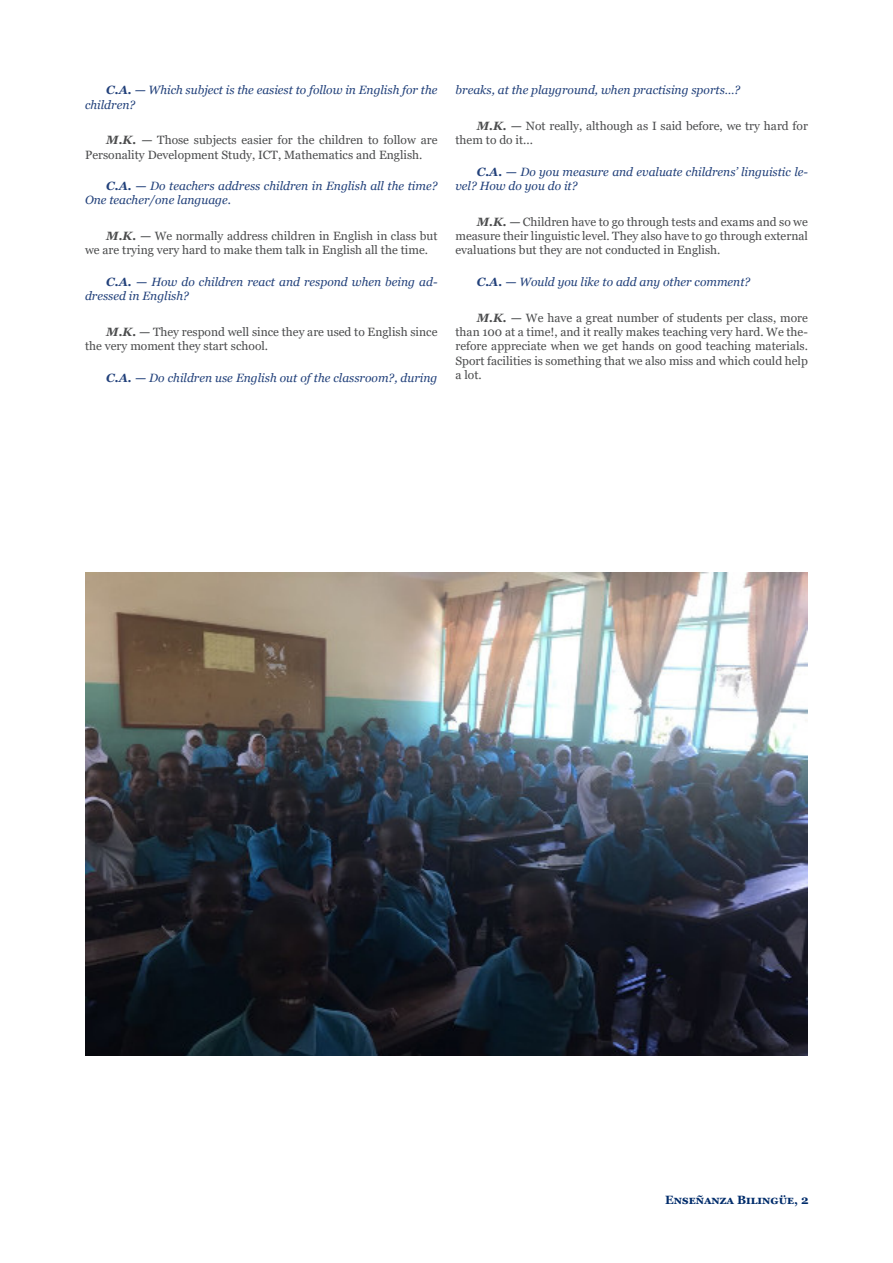
<style>
.page{position:relative;width:893px;height:1263px;background:#fff}
.page>*{position:absolute;margin:0;border:0;box-sizing:border-box;transform-origin:0 0}
.t1{font:12px/14.4px "Georgia";color:#4b4c4d}
.Pregunta_entrevista{font:italic 12px/14.4px "Georgia";color:#21407a}
.t2{font:700 12px "Georgia";color:#002c6b}
.s1{font-weight:700}
.s2{font-weight:700;font-style:italic}
</style>
<div class="page">
<img style="left:85px;top:572px;width:722px;height:483px">
<p class="Pregunta_entrevista" style="left:85px;top:83px;width:354px;text-indent:21px"><span class="s1">C.A. —</span> Which subject is the easiest to follow in English for the children?</p>
<p class="t1" style="left:85px;top:133px;width:354px;text-indent:21px"><span class="s2">M.K. —</span> Those subjects easier for the children to follow are<br>Personality Development Study, ICT, Mathematics and English.</p>
<p class="Pregunta_entrevista" style="left:85px;top:179px;width:354px;text-indent:21px"><span class="s1">C.A. —</span> Do teachers address children in English all the time?<br>One teacher/one language.</p>
<p class="t1" style="left:85px;top:229px;width:354px;text-indent:21px"><span class="s2">M.K. —</span> We normally address children in English in class but we are trying very hard to make them talk in English all the time.</p>
<p class="Pregunta_entrevista" style="left:85px;top:275px;width:354px;text-indent:21px"><span class="s1">C.A. —</span> How do children react and respond when being ad&shy;dressed in English?</p>
<p class="t1" style="left:85px;top:325px;width:354px;text-indent:21px"><span class="s2">M.K. —</span> They respond well since they are used to English since the very moment they start school.</p>
<p class="Pregunta_entrevista" style="left:106px;top:370px;width:333px"><span class="s1">C.A. —</span> Do children use English out of the classroom?, during</p>
<p class="Pregunta_entrevista" style="left:455px;top:83px;width:286px">breaks, at the playground, when practising sports…?</p>
<p class="t1" style="left:455px;top:119px;width:354px;text-indent:21px"><span class="s2">M.K. —</span> Not really, although as I said before, we try hard for them to do it...</p>
<p class="Pregunta_entrevista" style="left:455px;top:164px;width:354px;text-indent:21px"><span class="s1">C.A. —</span> Do you measure and evaluate childrens’ linguistic le&shy;vel? How do you do it?</p>
<p class="t1" style="left:455px;top:215px;width:354px;text-align:justify;text-indent:21px"><span class="s2">M.K. —</span> Children have to go through tests and exams and so we measure their linguistic level. They also have to go through external evaluations but they are not conducted in English.</p>
<p class="Pregunta_entrevista" style="left:477px;top:275px;width:275px"><span class="s1">C.A. —</span> Would you like to add any other comment?</p>
<p class="t1" style="left:455px;top:310px;width:354px;text-align:justify;text-indent:21px"><span class="s2">M.K. —</span> We have a great number of students per class, more than 100 at a time!, and it really makes teaching very hard. We the&shy;refore appreciate when we get hands on good teaching materials.<br>Sport facilities is something that we also miss and which could help a lot.</p>
<p class="t2" style="left:665px;top:1192px;width:145px">Enseñanza Bilingüe, 2</p>
</div>
